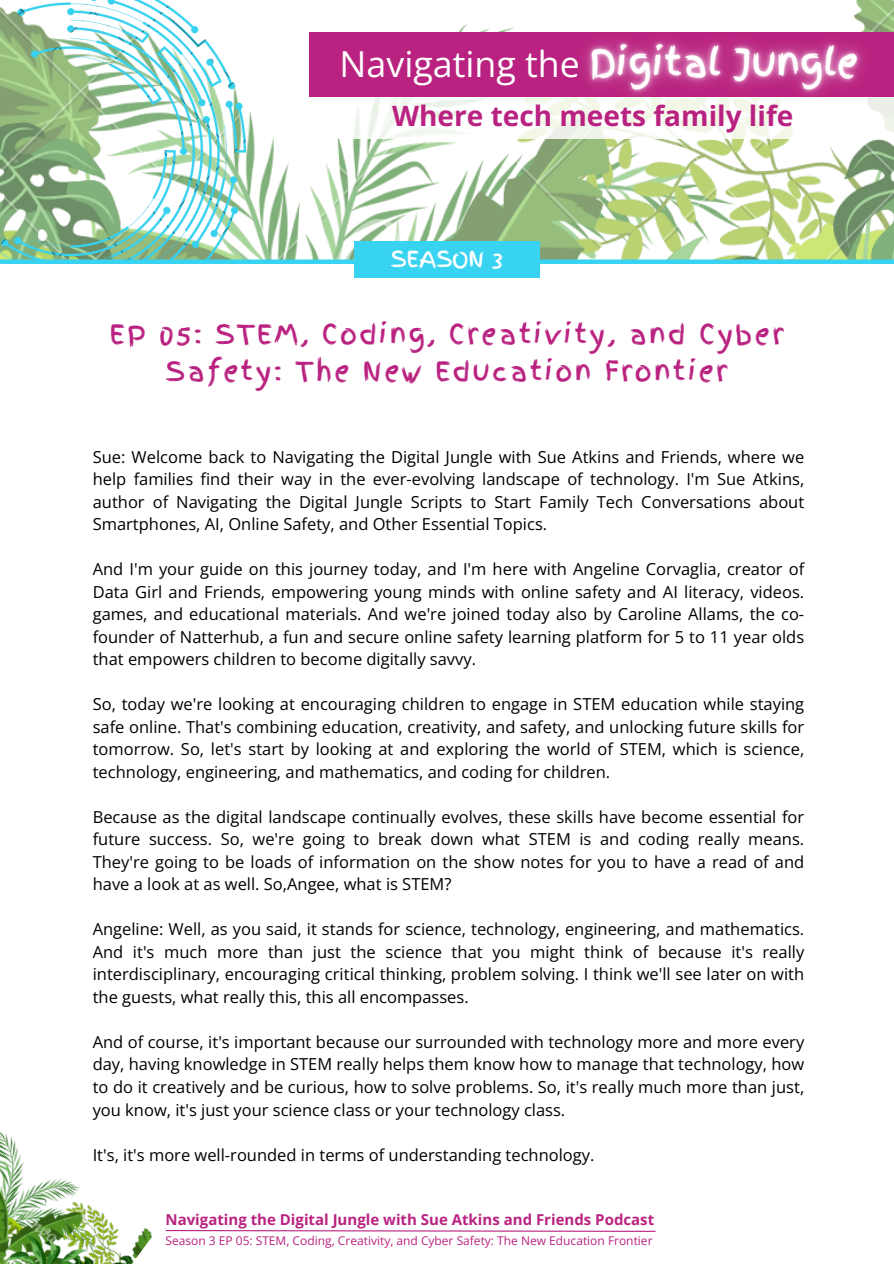
<style>
.page{position:relative;width:894px;height:1264px;background:#fff}
.page>*{position:absolute;margin:0;border:0;box-sizing:border-box;transform-origin:0 0}
.t1{font:35.85px "Open Sans";color:#fff}
.t2{font:700 28.05px "Open Sans";color:#b92280}
.t3{font:26.7px/37.2px "Finger Paint";letter-spacing:.08em;color:#b92280;text-align:center}
.t4{font:22.2px "Finger Paint";color:#fff}
.t5{font:16.5px/22.5px "Open Sans";color:#000;text-align:justify}
.t6{font:700 15px "Open Sans";color:#b92280}
.t7{font:12px "Open Sans";color:#b92280}
</style>
<div class="page">
<img style="left:245px;top:0;width:648px;height:259px">
<img style="left:0;top:0;width:245px;height:259px">
<div style="left:309px;top:32px;width:584px;height:65px;background:#b92280"></div>
<svg style="left:309px;top:97px;width:584px;height:41px"></svg>
<div style="left:0;top:259px;width:893px;height:5px;background:#37d3f1"></div>
<img style="left:0;top:1132px;width:153px;height:131px">
<svg style="left:165px;top:1230px;width:491px;height:2px"></svg>
<img style="left:543px;top:3px;width:347px;height:122px">
<div style="left:354px;top:241px;width:185px;height:36px;background:#37d3f1"></div>
<h6 class="t1" style="left:339px;top:38px;width:242px">Navigating the</h6>
<h6 class="t2" style="left:392px;top:96px;width:402px">Where tech meets family life</h6>
<h6 class="t4" style="left:390px;top:242px;width:114px">SEASON 3</h6>
<h6 class="t3" style="left:110px;top:316px;width:675px">EP 05: STEM, Coding, Creativity, and Cyber<br>Safety: The New Education Frontier</h6>
<p class="t5" style="left:93px;top:445px;width:712px">Sue: Welcome back to Navigating the Digital Jungle with Sue Atkins and Friends, where we help families find their way in the ever-evolving landscape of technology. I'm Sue Atkins, author of Navigating the Digital Jungle Scripts to Start Family Tech Conversations about Smartphones, AI, Online Safety, and Other Essential Topics.</p>
<p class="t5" style="left:93px;top:557px;width:712px">And I'm your guide on this journey today, and I'm here with Angeline Corvaglia, creator of Data Girl and Friends, empowering young minds with online safety and AI literacy, videos. games, and educational materials. And we're joined today also by Caroline Allams, the co&shy;founder of Natterhub, a fun and secure online safety learning platform for 5 to 11 year olds that empowers children to become digitally savvy.</p>
<h1 class="t5" style="left:93px;top:692px;width:712px">So, today we're looking at encouraging children to engage in STEM education while staying safe online. That's combining education, creativity, and safety, and unlocking future skills for tomorrow. So, let's start by looking at and exploring the world of STEM, which is science, technology, engineering, and mathematics, and coding for children.</h1>
<h2 class="t5" style="left:93px;top:805px;width:712px">Because as the digital landscape continually evolves, these skills have become essential for future success. So, we're going to break down what STEM is and coding really means.<br>They're going to be loads of information on the show notes for you to have a read of and have a look at as well. So,Angee, what is STEM?</h2>
<h4 class="t5" style="left:93px;top:917px;width:712px">Angeline: Well, as you said, it stands for science, technology, engineering, and mathematics.<br>And it's much more than just the science that you might think of because it's really interdisciplinary, encouraging critical thinking, problem solving. I think we'll see later on with the guests, what really this, this all encompasses.</h4>
<p class="t5" style="left:93px;top:1030px;width:712px">And of course, it's important because our surrounded with technology more and more every day, having knowledge in STEM really helps them know how to manage that technology, how to do it creatively and be curious, how to solve problems. So, it's really much more than just, you know, it's just your science class or your technology class.</p>
<h3 class="t5" style="left:93px;top:1142px;width:503px">It's, it's more well-rounded in terms of understanding technology.</h3>
<h6 class="t6" style="left:165px;top:1209px;width:490px">Navigating the Digital Jungle with Sue Atkins and Friends Podcast</h6>
<h6 class="t7" style="left:165px;top:1232px;width:488px">Season 3 EP 05: STEM, Coding, Creativity, and Cyber Safety: The New Education Frontier</h6>
</div>
